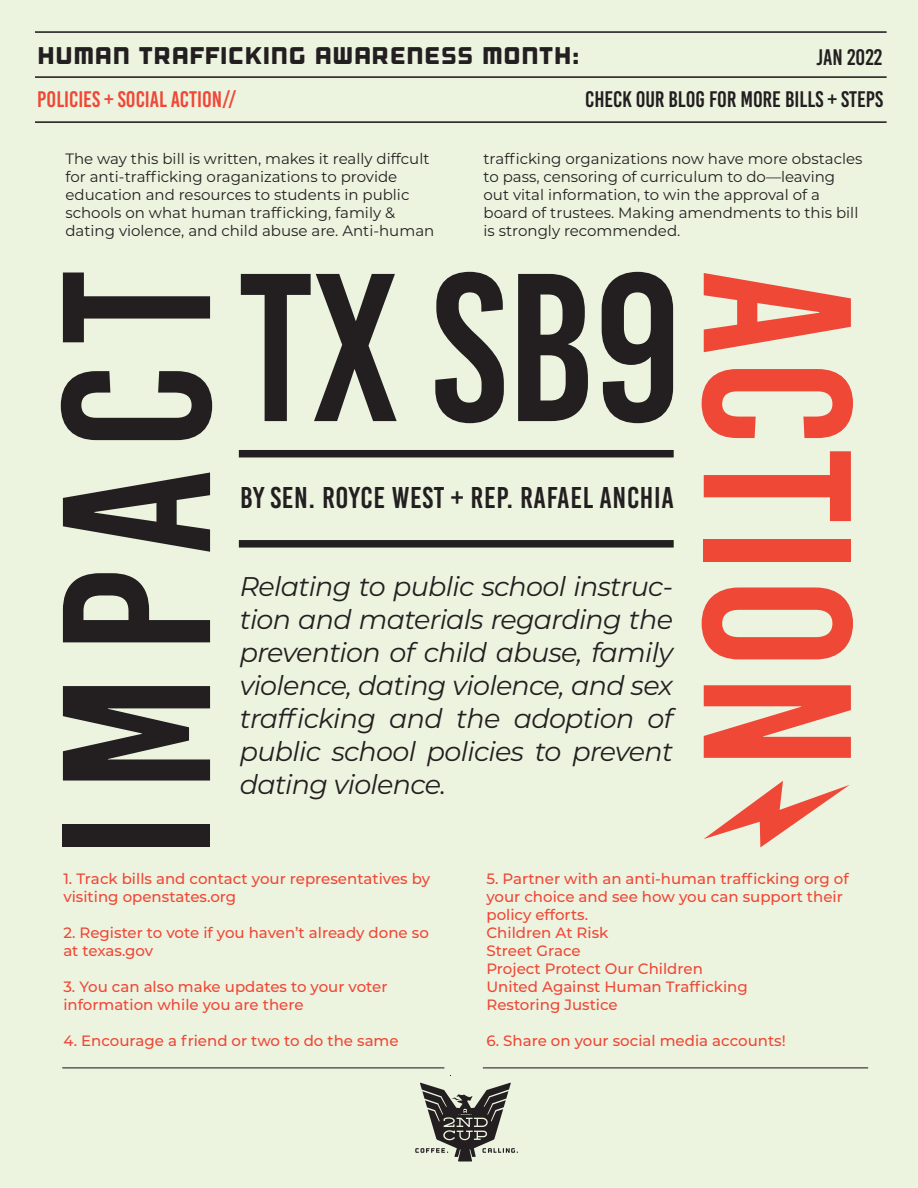
<style>
.page{position:relative;width:918px;height:1188px;background:#ecf4e0}
.page>*{position:absolute;margin:0;border:0;box-sizing:border-box;transform-origin:0 0}
.t1{font:210.3px "Bebas Kai";letter-spacing:.075em;color:#231f20}
.t2{font:210.3px "Bebas Kai";letter-spacing:.02em;color:#ef4837}
.t3{font:30px "Bebas Kai";letter-spacing:.02em;color:#231f20}
.t4{font:italic 27px/33px "Montserrat";letter-spacing:-.025em;color:#231f20;text-align:justify}
.t5{font:24px "Outage";color:#231f20}
.t6{font:22.5px "Bebas Kai";color:#231f20}
.t7{font:22.5px "Bebas Kai";color:#ef4837}
.t8{font:500 15px/18px "Montserrat";color:#ef4837}
.t9{font:15px/18px "Montserrat";color:#231f20}
</style>
<div class="page">
<hr style="left:35px;top:31px;width:852px;height:2px;background:#231f20">
<hr style="left:35px;top:76px;width:852px;height:2px;background:#231f20">
<hr style="left:35px;top:121px;width:852px;height:2px;background:#231f20">
<hr style="left:62px;top:1067px;width:382px;height:1px;background:#231f20">
<hr style="left:483px;top:1067px;width:385px;height:1px;background:#231f20">
<svg style="left:704px;top:781px;width:146px;height:66px"></svg>
<div style="left:239px;top:450px;width:435px;height:7px;background:#231f20"></div>
<div style="left:239px;top:540px;width:435px;height:8px;background:#231f20"></div>
<svg style="left:415px;top:1083px;width:103px;height:79px"></svg>
<h3 class="t5" style="left:37px;top:41px;width:544px">HUMAN TRAFFICKING AWARENESS MONTH:</h3>
<h3 class="t7" style="left:37px;top:87px;width:201px">POLICIES + SOCIAL ACTION//</h3>
<h3 class="t6" style="left:816px;top:45px;width:68px">JAN 2022</h3>
<h3 class="t6" style="left:585px;top:87px;width:299px">CHECK OUR BLOG FOR MORE BILLS + STEPS</h3>
<p class="t9" style="left:65px;top:149px;width:370px">The way this bill is written, makes it really diffcult for anti-trafficking oraganizations to provide education and resources to students in public schools on what human trafficking, family &amp; dating violence, and child abuse are. Anti-human</p>
<p class="t9" style="left:484px;top:149px;width:380px">trafficking organizations now have more obstacles to pass, censoring of curriculum to do—leaving out vital information, to win the approval of a board of trustees. Making amendments to this bill is strongly recommended.</p>
<h1 class="t1" style="left:239px;top:235px;width:446px">TX SB9</h1>
<h1 class="t1" style="left:24px;top:859px;width:590px;rotate:-90deg">IMPACT</h1>
<h1 class="t2" style="left:889px;top:269px;width:502px;rotate:90deg">ACTION</h1>
<h2 class="t3" style="left:240px;top:482px;width:435px">BY SEN. ROYCE WEST + REP. RAFAEL ANCHIA</h2>
<h3 class="t4" style="left:240px;top:569px;width:435px">Relating to public school instruc&shy;tion and materials regarding the prevention of child abuse, family violence, dating violence, and sex trafficking and the adoption of public school policies to prevent dating violence.</h3>
<p class="t8" style="left:63px;top:869px;width:368px">1. Track bills and contact your representatives by visiting openstates.org</p>
<p class="t8" style="left:63px;top:923px;width:367px">2. Register to vote if you haven’t already done so at texas.gov</p>
<p class="t8" style="left:63px;top:977px;width:326px">3. You can also make updates to your voter information while you are there</p>
<p class="t8" style="left:63px;top:1031px;width:337px">4. Encourage a friend or two to do the same</p>
<p class="t8" style="left:486px;top:869px;width:364px">5. Partner with an anti-human trafficking org of your choice and see how you can support their policy efforts.<br>Children At Risk<br>Street Grace<br>Project Protect Our Children<br>United Against Human Trafficking<br>Restoring Justice</p>
<p class="t8" style="left:486px;top:1031px;width:301px">6. Share on your social media accounts!</p>
</div>
